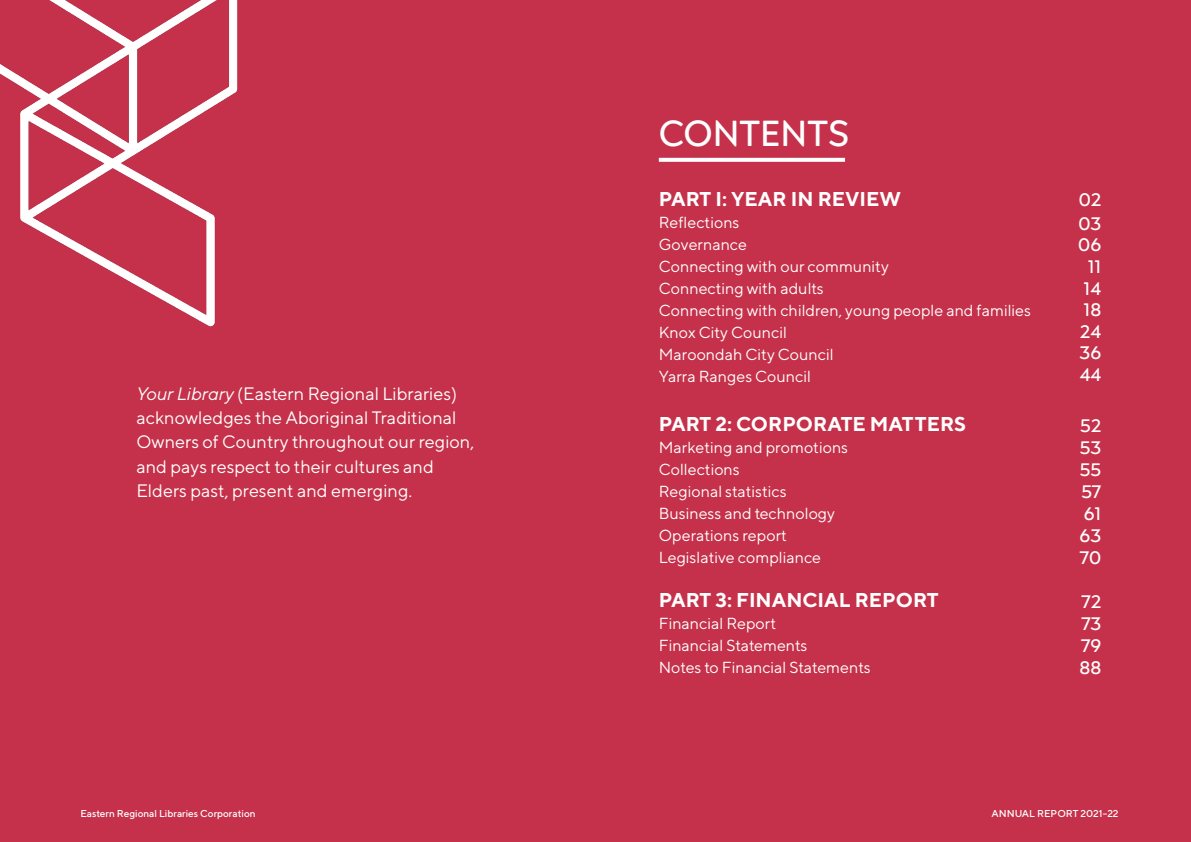
<style>
.page{position:relative;width:1191px;height:842px;background:#c5314a}
.page>*{position:absolute;margin:0;border:0;box-sizing:border-box;transform-origin:0 0}
.t1{font:36px "Posterama 2001 W04";color:#fff}
.t2{font:700 20px "TT Norms";color:#fff}
.t3{font:18px/24.2px "TT Norms";color:#fff}
.t4{font:18px/22px "Posterama 2001 W04";color:#fff;text-align:justify}
.t5{font:16px/22px "TT Norms";color:#fff}
.t6{font:500 10px "TT Norms";color:#fff}
.s1{font-style:italic}
</style>
<div class="page">
<svg style="left:659px;top:158px;width:186px;height:4px"></svg>
<img style="left:0;top:0;width:238px;height:327px">
<p class="t3" style="left:136px;top:381px;width:339px"><span class="s1">Your Library</span> (Eastern Regional Libraries) acknowledges the Aboriginal Traditional Owners of Country throughout our region, and pays respect to their cultures and Elders past, present and emerging.</p>
<h1 class="t1" style="left:659px;top:111px;width:192px">CONTENTS</h1>
<p class="t2" style="left:659px;top:187px;width:244px">PART I: YEAR IN REVIEW</p>
<p class="t5" style="left:659px;top:211px;width:374px">Reflections<br>Governance<br>Connecting with our community<br>Connecting with adults<br>Connecting with children, young people and families<br>Knox City Council<br>Maroondah City Council<br>Yarra Ranges Council</p>
<p class="t2" style="left:659px;top:412px;width:309px">PART 2: CORPORATE MATTERS</p>
<p class="t5" style="left:659px;top:436px;width:191px">Marketing and promotions<br>Collections<br>Regional statistics<br>Business and technology<br>Operations report<br>Legislative compliance</p>
<p class="t2" style="left:659px;top:588px;width:281px">PART 3: FINANCIAL REPORT</p>
<p class="t5" style="left:659px;top:612px;width:213px">Financial Report<br>Financial Statements<br>Notes to Financial Statements</p>
<p class="t4" style="left:1078px;top:187px;width:24px;line-height:24px">02<br>03</p>
<p class="t4" style="left:1078px;top:234px;width:25px;line-height:21.6px;text-align:center">06<br>11<br>14<br>18<br>24<br>36<br>44</p>
<p class="t4" style="left:1079px;top:414px;width:23px">52<br>53<br>55<br>57<br>61<br>63<br>70</p>
<p class="t4" style="left:1079px;top:590px;width:23px">72<br>73<br>79<br>88</p>
<p class="t6" style="left:80px;top:807px;width:177px">Eastern Regional Libraries Corporation</p>
<p class="t6" style="left:991px;top:807px;width:129px">ANNUAL REPORT 2021–22</p>
</div>
